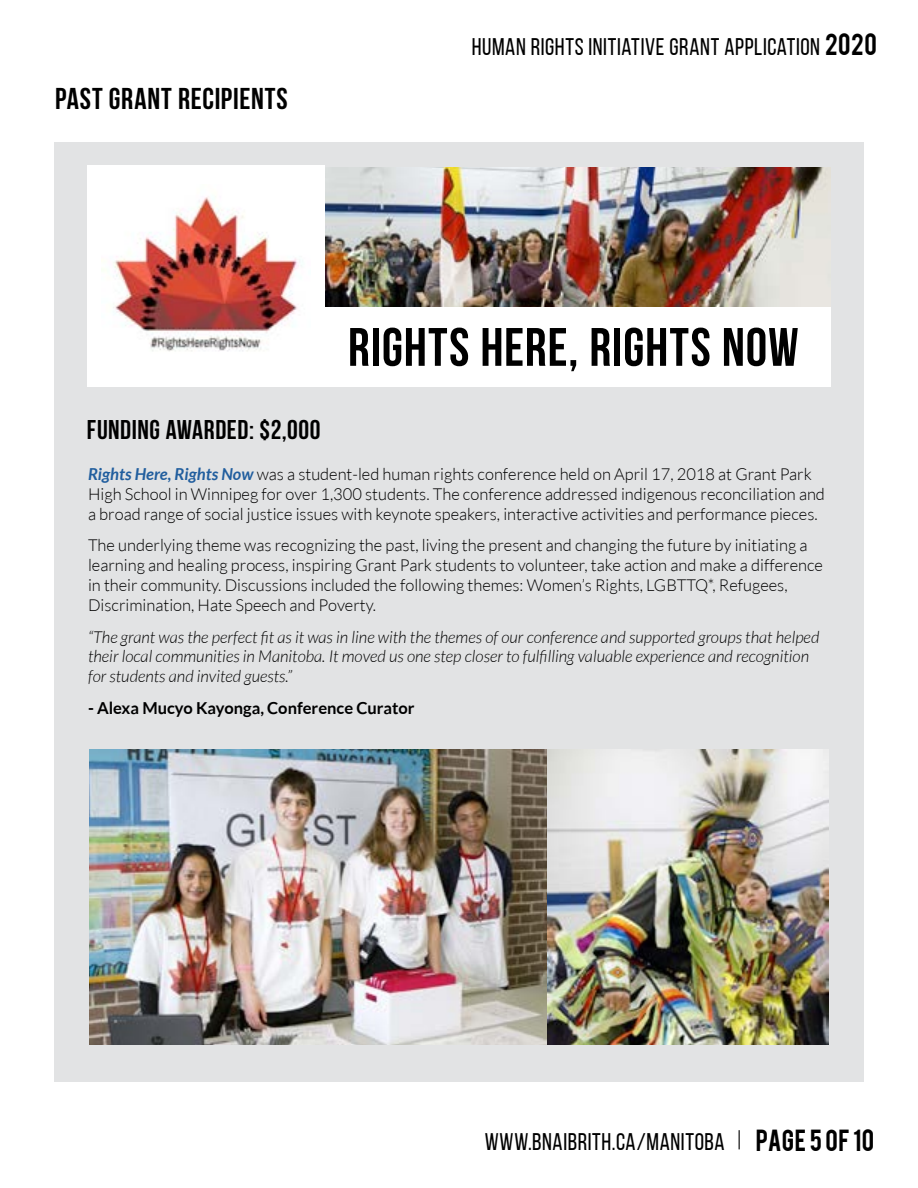
<style>
.page{position:relative;width:918px;height:1188px;background:#fff}
.page>*{position:absolute;margin:0;border:0;box-sizing:border-box;transform-origin:0 0}
.t1{font:700 54px "Bebas Neue";letter-spacing:.02em;color:#000}
.t2{font:700 30px "Bebas Neue";letter-spacing:.025em;color:#000}
.t3{font:700 27px "Bebas Neue";letter-spacing:.02em;color:#000}
.t4{font:24px "Bebas Neue";letter-spacing:.025em;color:#000}
.t5{font:24px "Bebas";letter-spacing:.025em;color:#000}
.t6{font:300 16.5px/19.8px "Lato";color:#000}
.t7{font:italic 300 16.5px/19.8px "Lato";color:#000}
.t8{font:700 16.5px "Lato";color:#000}
.s1{font-family:"Bebas"}
.s2{font-weight:700;font-style:italic;color:#215e9e}
</style>
<div class="page">
<svg style="left:739px;top:1130px;width:1px;height:19px"></svg>
<div style="left:54px;top:143px;width:810px;height:939px;background:#e2e3e4"></div>
<img style="left:324px;top:168px;width:506px;height:139px">
<div style="left:88px;top:307px;width:743px;height:80px;background:#fff"></div>
<div style="left:87px;top:166px;width:237px;height:221px;background:#fff"></div>
<img style="left:101px;top:197px;width:201px;height:155px">
<img style="left:89px;top:749px;width:740px;height:296px">
<h2 class="t2" style="left:55px;top:82px;width:234px">PAST GRANT RECIPIENTS</h2>
<h3 class="t4" style="left:472px;top:33px;width:407px">HUMAN RIGHTS INITIATIVE GRANT APPLICATION <span class="s1">2020</span></h3>
<h3 class="t3" style="left:87px;top:415px;width:235px">FUNDING AWARDED: $2,000</h3>
<h1 class="t1" style="left:348px;top:318px;width:452px">RIGHTS HERE, RIGHTS NOW</h1>
<p class="t6" style="left:88px;top:464px;width:738px"><span class="s2">Rights Here, Rights Now</span> was a student-led human rights conference held on April 17, 2018 at Grant Park<br>High School in Winnipeg for over 1,300 students. The conference addressed indigenous reconciliation and a broad range of social justice issues with keynote speakers, interactive activities and performance pieces.</p>
<p class="t6" style="left:88px;top:536px;width:736px">The underlying theme was recognizing the past, living the present and changing the future by initiating a learning and healing process, inspiring Grant Park students to volunteer, take action and make a difference in their community. Discussions included the following themes: Women’s Rights, LGBTTQ*, Refugees, Discrimination, Hate Speech and Poverty.</p>
<p class="t7" style="left:88px;top:627px;width:733px">“The grant was the perfect fit as it was in line with the themes of our conference and supported groups that helped their local communities in Manitoba. It moved us one step closer to fulfilling valuable experience and recognition for students and invited guests.”</p>
<p class="t8" style="left:88px;top:698px;width:328px">- Alexa Mucyo Kayonga, Conference Curator</p>
<h3 class="t4" style="left:485px;top:1129px;width:241px">WWW.BNAIBRITH.CA/MANITOBA</h3>
<h3 class="t5" style="left:756px;top:1123px;width:120px">PAGE 5 OF 10</h3>
</div>
